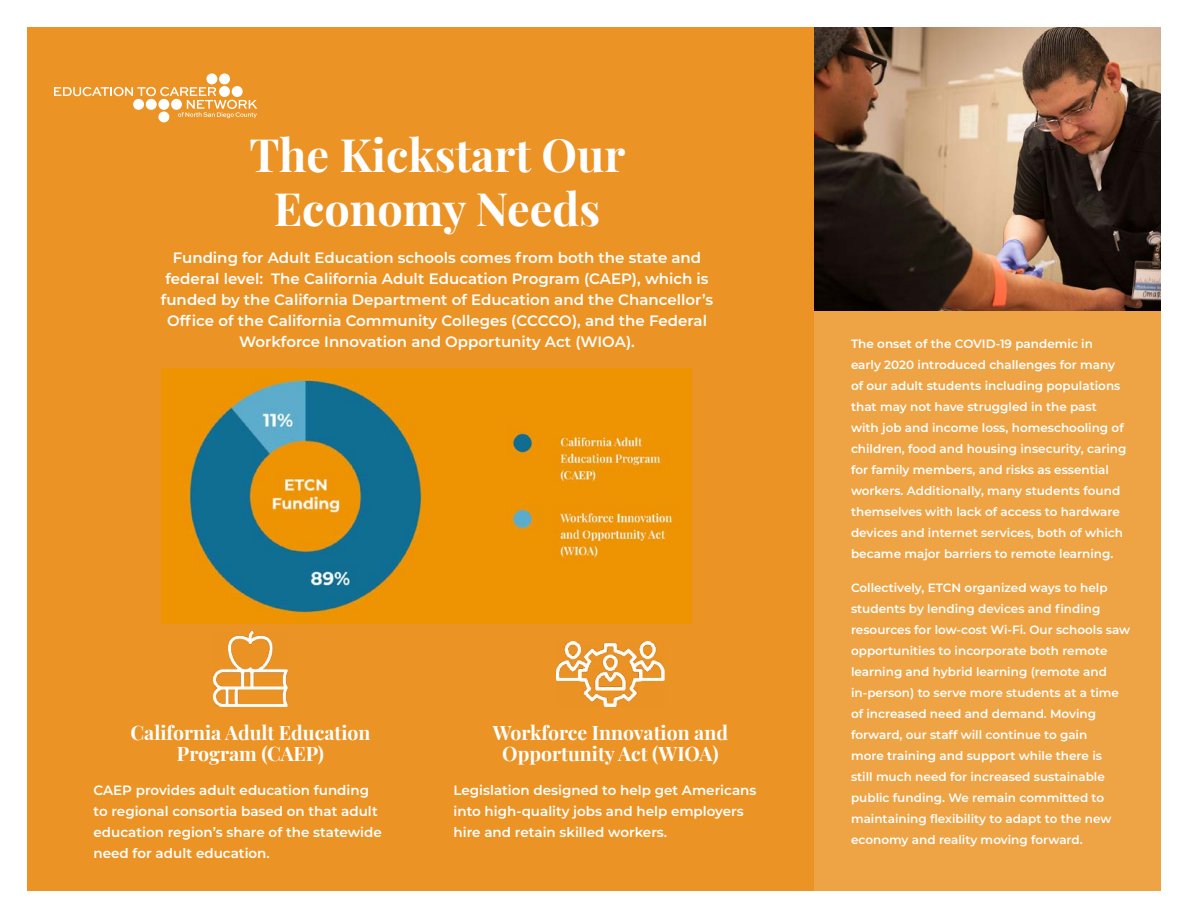
<style>
.page{position:relative;width:1188px;height:918px;background:#fff}
.page>*{position:absolute;margin:0;border:0;box-sizing:border-box;transform-origin:0 0}
.t1{font:700 45px/54px "Playfair Display";color:#fff;text-align:center}
.t2{font:700 19.5px/21px "Playfair Display";color:#fff;text-align:center}
.t3{font:600 15px/21px "Montserrat";color:#fff;text-align:center}
.t4{font:600 13.5px/21px "Montserrat";color:#fff}
.t5{font:600 12px/21px "Montserrat";color:#fff}
</style>
<div class="page">
<div style="left:27px;top:27px;width:1134px;height:864px;background:#ec9325"></div>
<div style="left:814px;top:27px;width:347px;height:864px;background:#eea345"></div>
<img style="left:162px;top:368px;width:529px;height:255px">
<img style="left:814px;top:27px;width:347px;height:283px">
<img style="left:213px;top:632px;width:75px;height:74px">
<img style="left:557px;top:641px;width:107px;height:65px">
<div style="left:158px;top:111px;width:11px;height:11px;background:#fff;border-radius:50%"></div>
<svg style="left:54px;top:87px;width:203px;height:31px"></svg>
<div style="left:206px;top:73px;width:11px;height:11px;background:#fff;border-radius:50%"></div>
<div style="left:219px;top:86px;width:11px;height:11px;background:#fff;border-radius:50%"></div>
<div style="left:219px;top:73px;width:11px;height:11px;background:#fff;border-radius:50%"></div>
<div style="left:232px;top:86px;width:11px;height:11px;background:#fff;border-radius:50%"></div>
<h1 class="t1" style="left:249px;top:125px;width:378px">The Kickstart Our<br>Economy Needs</h1>
<p class="t3" style="left:161px;top:247px;width:554px">Funding for Adult Education schools comes from both the state and federal level: The California Adult Education Program (CAEP), which is funded by the California Department of Education and the Chancellor’s Office of the California Community Colleges (CCCCO), and the Federal Workforce Innovation and Opportunity Act (WIOA).</p>
<h2 class="t2" style="left:131px;top:720px;width:241px">California Adult Education<br>Program (CAEP)</h2>
<p class="t4" style="left:94px;top:779px;width:290px">CAEP provides adult education funding to regional consortia based on that adult education region’s share of the statewide need for adult education.</p>
<h2 class="t2" style="left:493px;top:720px;width:237px">Workforce Innovation and<br>Opportunity Act (WIOA)</h2>
<p class="t4" style="left:454px;top:779px;width:304px">Legislation designed to help get Americans into high-quality jobs and help employers hire and retain skilled workers.</p>
<p class="t5" style="left:851px;top:333px;width:277px">The onset of the COVID-19 pandemic in<br>early 2020 introduced challenges for many of our adult students including populations that may not have struggled in the past with job and income loss, homeschooling of children, food and housing insecurity, caring for family members, and risks as essential workers. Additionally, many students found themselves with lack of access to hardware devices and internet services, both of which became major barriers to remote learning.</p>
<p class="t5" style="left:851px;top:577px;width:281px">Collectively, ETCN organized ways to help students by lending devices and finding resources for low-cost Wi-Fi. Our schools saw opportunities to incorporate both remote learning and hybrid learning (remote and in-person) to serve more students at a time of increased need and demand. Moving forward, our staff will continue to gain<br>more training and support while there is<br>still much need for increased sustainable public funding. We remain committed to maintaining flexibility to adapt to the new economy and reality moving forward.</p>
</div>
